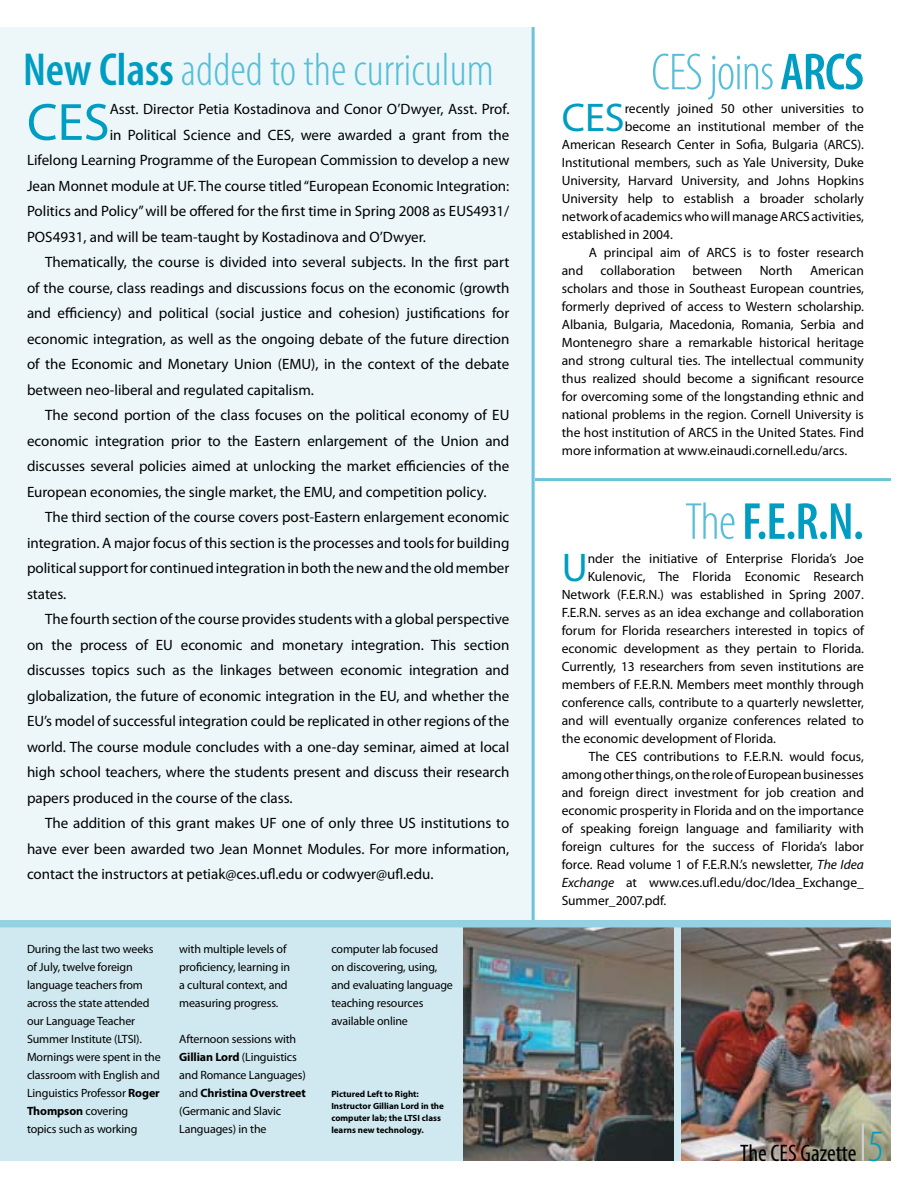
<style>
.page{position:relative;width:918px;height:1188px;background:#fff}
.page>*{position:absolute;margin:0;border:0;box-sizing:border-box;transform-origin:0 0}
.t1{font:52.8px "Myriad Pro";color:#009dc2}
.t2{font:300 condensed 52.5px "Myriad Pro";letter-spacing:-.02em;color:#56bed7}
.t3{font:600 condensed 52.5px "Myriad Pro";color:#009dc2}
.t4{font:300 condensed 46.5px "Myriad Pro";color:#56bed7}
.t5{font:40.2px "Myriad Pro";color:#009dc2}
.t6{font:condensed 24px "Myriad Pro";color:#000}
.t7{font:15px "Myriad Pro";color:#000}
.t8{font:13.5px/18px "Myriad Pro";color:#000;text-align:justify}
.t9{font:12px/18px "Myriad Pro";letter-spacing:-.01em;color:#000}
.t10{font:700 9px/12px "Myriad Pro";color:#000}
.s1{font-weight:600;color:#009dc2}
.s2{font-weight:700}
.s3{font-weight:300;color:#56bed7}
.s4{font-style:italic}
.s5{font-weight:300;font-size:45px;color:#009dc2}
</style>
<div class="page">
<div style="left:0;top:926px;width:891px;height:235px;background:#d0e9f0"></div>
<img style="left:464px;top:927px;width:210px;height:234px">
<img style="left:681px;top:927px;width:210px;height:234px">
<hr style="left:474px;top:478px;width:417px;height:3px;background:#6cc4db">
<div style="left:0;top:27px;width:535px;height:895px;background:#edf7f9"></div>
<hr style="left:532px;top:27px;width:3px;height:895px;background:#6cc4db">
<div style="left:0;top:920px;width:891px;height:7px;background:#94d1e3"></div>
<hr style="left:862px;top:1124px;width:2px;height:37px;background:#cdced0">
<h3 class="t4" style="left:23px;top:42px;width:472px"><span class="s1">New Class</span>added to thecurriculum</h3>
<h1 class="t1" style="left:27px;top:93px;width:84px">CES</h1>
<p class="t7" style="left:110px;top:101px;width:401px">Asst. Director Petia Kostadinova and Conor O’Dwyer, Asst. Prof.</p>
<p class="t7" style="left:110px;top:127px;width:401px">in Political Science and CES, were awarded a grant from the</p>
<p class="t7" style="left:27px;top:152px;width:484px">Lifelong Learning Programme of the European Commission to develop a new</p>
<p class="t7" style="left:27px;top:178px;width:484px">Jean Monnet module at UF. The course titled “European Economic Integration:</p>
<p class="t7" style="left:27px;top:203px;width:484px">Politics and Policy” will be offered for the first time in Spring 2008 as EUS4931/</p>
<p class="t7" style="left:27px;top:229px;width:401px">POS4931, and will be team-taught by Kostadinova and O’Dwyer.</p>
<p class="t7" style="left:45px;top:254px;width:466px">Thematically, the course is divided into several subjects. In the first part</p>
<p class="t7" style="left:27px;top:280px;width:484px">of the course, class readings and discussions focus on the economic (growth</p>
<p class="t7" style="left:27px;top:305px;width:484px">and efficiency) and political (social justice and cohesion) justifications for</p>
<p class="t7" style="left:27px;top:331px;width:484px">economic integration, as well as the ongoing debate of the future direction</p>
<p class="t7" style="left:27px;top:356px;width:484px">of the Economic and Monetary Union (EMU), in the context of the debate</p>
<p class="t7" style="left:27px;top:382px;width:289px">between neo-liberal and regulated capitalism.</p>
<p class="t7" style="left:45px;top:407px;width:466px">The second portion of the class focuses on the political economy of EU</p>
<p class="t7" style="left:27px;top:433px;width:484px">economic integration prior to the Eastern enlargement of the Union and</p>
<p class="t7" style="left:27px;top:458px;width:484px">discusses several policies aimed at unlocking the market efficiencies of the</p>
<p class="t7" style="left:27px;top:484px;width:461px">European economies, the single market, the EMU, and competition policy.</p>
<p class="t7" style="left:45px;top:509px;width:466px">The third section of the course covers post-Eastern enlargement economic</p>
<p class="t7" style="left:27px;top:535px;width:484px">integration. A major focus of this section is the processes and tools for building</p>
<p class="t7" style="left:27px;top:560px;width:484px">political support for continued integration in both the new and the old member</p>
<p class="t7" style="left:27px;top:586px;width:41px">states.</p>
<p class="t7" style="left:45px;top:611px;width:466px">The fourth section of the course provides students with a global perspective</p>
<p class="t7" style="left:27px;top:637px;width:484px">on the process of EU economic and monetary integration. This section</p>
<p class="t7" style="left:27px;top:662px;width:484px">discusses topics such as the linkages between economic integration and</p>
<p class="t7" style="left:27px;top:688px;width:484px">globalization, the future of economic integration in the EU, and whether the</p>
<p class="t7" style="left:27px;top:713px;width:484px">EU’s model of successful integration could be replicated in other regions of the</p>
<p class="t7" style="left:27px;top:739px;width:484px">world. The course module concludes with a one-day seminar, aimed at local</p>
<p class="t7" style="left:27px;top:764px;width:484px">high school teachers, where the students present and discuss their research</p>
<p class="t7" style="left:27px;top:790px;width:267px">papers produced in the course of the class.</p>
<p class="t7" style="left:45px;top:815px;width:466px">The addition of this grant makes UF one of only three US institutions to</p>
<p class="t7" style="left:27px;top:841px;width:484px">have ever been awarded two Jean Monnet Modules. For more information,</p>
<p class="t7" style="left:27px;top:866px;width:408px">contact the instructors at petiak@ces.ufl.edu or codwyer@ufl.edu.</p>
<p class="t9" style="left:27px;top:940px;width:135px">During the last two weeks of July, twelve foreign language teachers from across the state attended our Language Teacher<br>Summer Institute (LTSI).<br>Mornings were spent in the classroom with English and<br>Linguistics Professor <span class="s2">Roger<br>Thompson</span> covering topics such as working</p>
<p class="t9" style="left:179px;top:940px;width:112px">with multiple levels of proficiency, learning in a cultural context, and measuring progress.</p>
<p class="t9" style="left:179px;top:1030px;width:128px">Afternoon sessions with<br><span class="s2">Gillian Lord</span> (Linguistics and Romance Languages) and <span class="s2">Christina Overstreet </span>(Germanic and Slavic<br>Languages) in the</p>
<p class="t9" style="left:331px;top:940px;width:123px">computer lab focused on discovering, using, and evaluating language teaching resources available online</p>
<p class="t10" style="left:331px;top:1088px;width:114px">Pictured Left to Right:<br>Instructor Gillian Lord in the computer lab; the LTSI class learns new technology.</p>
<h2 class="t2" style="left:651px;top:41px;width:214px">CESjoins <span class="s1">ARCS</span></h2>
<h3 class="t5" style="left:562px;top:96px;width:64px">CES</h3>
<p class="t8" style="left:625px;top:100px;width:241px">recently joined 50 other universities to</p>
<p class="t8" style="left:625px;top:118px;width:241px">become an institutional member of the</p>
<p class="t8" style="left:562px;top:136px;width:304px">American Research Center in Sofia, Bulgaria (ARCS).</p>
<p class="t8" style="left:562px;top:154px;width:304px">Institutional members, such as Yale University, Duke</p>
<p class="t8" style="left:562px;top:172px;width:304px">University, Harvard University, and Johns Hopkins</p>
<p class="t8" style="left:562px;top:190px;width:304px">University help to establish a broader scholarly</p>
<p class="t8" style="left:562px;top:208px;width:304px">network of academics who will manage ARCS activities,</p>
<p class="t8" style="left:562px;top:226px;width:113px">established in 2004.</p>
<p class="t8" style="left:589px;top:244px;width:277px">A principal aim of ARCS is to foster research</p>
<p class="t8" style="left:562px;top:262px;width:23px">and</p>
<p class="t8" style="left:601px;top:262px;width:76px">collaboration</p>
<p class="t8" style="left:693px;top:262px;width:51px">between</p>
<p class="t8" style="left:760px;top:262px;width:34px">North</p>
<p class="t8" style="left:562px;top:262px;width:304px;text-indent:248px">American scholars and those in Southeast European countries, formerly deprived of access to Western scholarship.<br>Albania, Bulgaria, Macedonia, Romania, Serbia and Montenegro share a remarkable historical heritage and strong cultural ties. The intellectual community thus realized should become a significant resource for overcoming some of the longstanding ethnic and national problems in the region. Cornell University is the host institution of ARCS in the United States. Find more information at www.einaudi.cornell.edu/arcs.</p>
<h2 class="t3" style="left:685px;top:489px;width:181px"><span class="s3">The</span>F.E.R.N.</h2>
<h3 class="t5" style="left:562px;top:545px;width:28px">U</h3>
<p class="t8" style="left:588px;top:550px;width:278px">nder the initiative of Enterprise Florida’s Joe</p>
<p class="t8" style="left:588px;top:568px;width:278px">Kulenovic, The Florida Economic Research</p>
<p class="t8" style="left:562px;top:586px;width:304px">Network (F.E.R.N.) was established in Spring 2007.</p>
<p class="t8" style="left:562px;top:604px;width:304px">F.E.R.N. serves as an idea exchange and collaboration</p>
<p class="t8" style="left:562px;top:622px;width:304px">forum for Florida researchers interested in topics of</p>
<p class="t8" style="left:562px;top:640px;width:304px">economic development as they pertain to Florida.</p>
<p class="t8" style="left:562px;top:658px;width:304px">Currently, 13 researchers from seven institutions are</p>
<p class="t8" style="left:562px;top:676px;width:304px">members of F.E.R.N. Members meet monthly through</p>
<p class="t8" style="left:562px;top:694px;width:304px">conference calls, contribute to a quarterly newsletter,</p>
<p class="t8" style="left:562px;top:712px;width:304px">and will eventually organize conferences related to</p>
<p class="t8" style="left:562px;top:730px;width:216px">the economic development of Florida.</p>
<p class="t8" style="left:589px;top:748px;width:277px">The CES contributions to F.E.R.N. would focus,</p>
<p class="t8" style="left:562px;top:766px;width:304px">among other things, on the role of European businesses</p>
<p class="t8" style="left:562px;top:784px;width:304px">and foreign direct investment for job creation and</p>
<p class="t8" style="left:562px;top:802px;width:304px">economic prosperity in Florida and on the importance</p>
<p class="t8" style="left:562px;top:820px;width:304px">of speaking foreign language and familiarity with</p>
<p class="t8" style="left:562px;top:838px;width:304px">foreign cultures for the success of Florida’s labor</p>
<p class="t8" style="left:562px;top:856px;width:304px">force. Read volume 1 of F.E.R.N.’s newsletter, <span class="s4">The Idea</span></p>
<p class="t8" style="left:562px;top:874px;width:304px"><span class="s4">Exchange</span> at www.ces.ufl.edu/doc/Idea_Exchange_</p>
<p class="t8" style="left:562px;top:892px;width:106px">Summer_2007.pdf.</p>
<h3 class="t6" style="left:740px;top:1139px;width:145px">The CES Gazette <span class="s5">5</span></h3>
</div>
